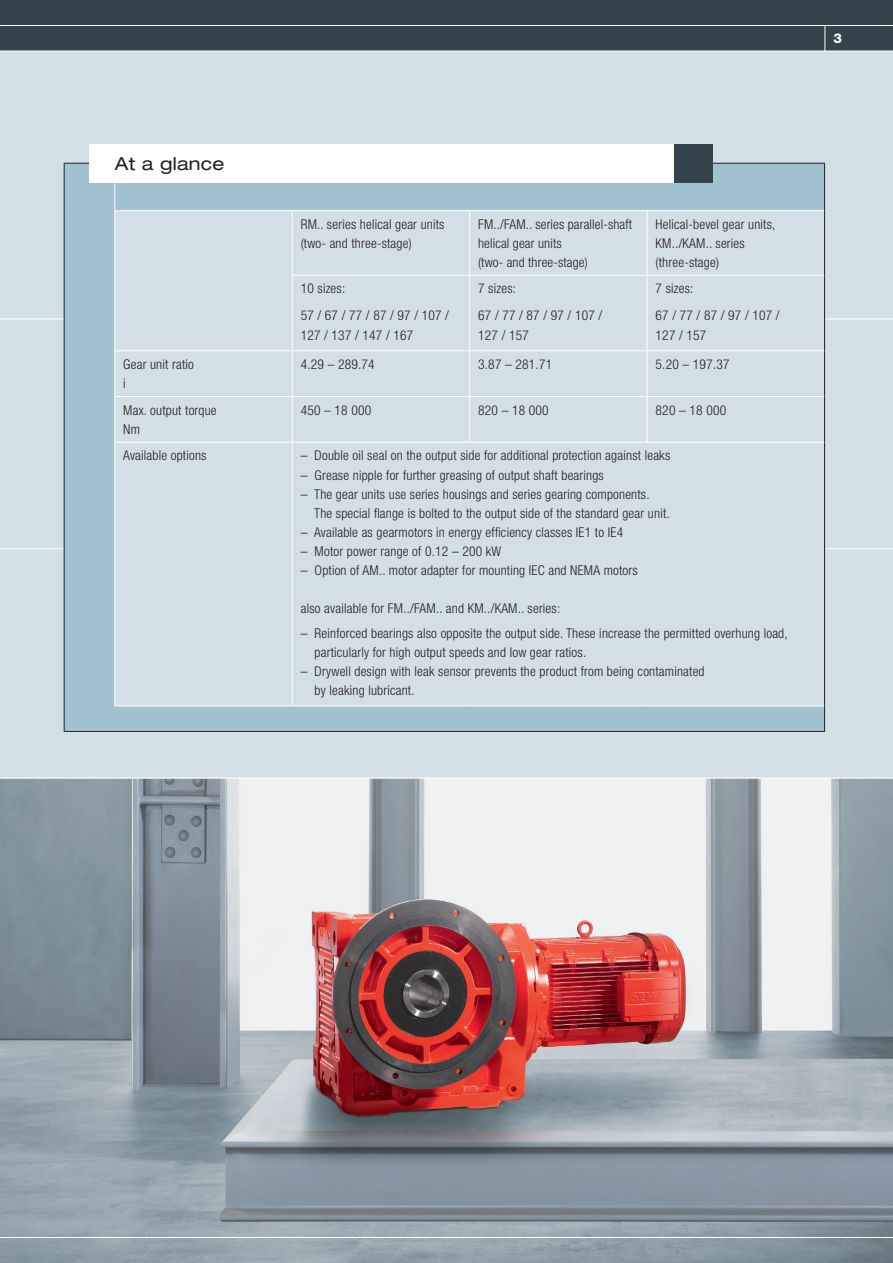
<style>
.page{position:relative;width:893px;height:1263px;background:#fff}
.page>*{position:absolute;margin:0;border:0;box-sizing:border-box;transform-origin:0 0}
.a_Head_Fliesstext{font:expanded 18px "Helvetica Neue LT Pro";letter-spacing:.015em;color:#231f20}
.a_Fliesstext{font:300 condensed 13.5px/19.2px "Helvetica Neue LT Pro";letter-spacing:.015em;color:#231f20}
.t1{font:800 13.5px "Helvetica Neue LT Pro";color:#fff}
</style>
<div class="page">
<div style="left:0;top:0;width:893px;height:51px;background:#33444d"></div>
<div style="left:0;top:51px;width:893px;height:1212px;background:#d2dfe7"></div>
<svg style="left:825px;top:26px;width:1px;height:25px"></svg>
<hr style="left:0;top:25px;width:893px;height:1px;background:#fff">
<hr style="left:0;top:548px;width:893px;height:1px;background:#fff">
<hr style="left:0;top:319px;width:893px;height:1px;background:#fff">
<hr style="left:0;top:51px;width:893px;height:1px;background:#fff">
<div style="left:65px;top:164px;width:759px;height:567px;background:#a3c2d1"></div>
<svg style="left:115px;top:211px;width:709px;height:64px"></svg>
<svg style="left:115px;top:275px;width:709px;height:430px"></svg>
<svg style="left:824px;top:164px;width:1px;height:47px"></svg>
<svg style="left:824px;top:706px;width:1px;height:25px"></svg>
<hr style="left:64px;top:163px;width:51px;height:1px;background:#231f20">
<hr style="left:647px;top:163px;width:178px;height:1px;background:#231f20">
<hr style="left:64px;top:211px;width:1px;height:64px;background:#231f20">
<hr style="left:64px;top:275px;width:1px;height:76px;background:#231f20">
<hr style="left:64px;top:351px;width:1px;height:45px;background:#231f20">
<hr style="left:64px;top:396px;width:1px;height:46px;background:#231f20">
<hr style="left:64px;top:442px;width:1px;height:264px;background:#231f20">
<svg style="left:114px;top:182px;width:1px;height:28px"></svg>
<hr style="left:292px;top:210px;width:178px;height:1px;background:#fff">
<hr style="left:470px;top:210px;width:177px;height:1px;background:#fff">
<hr style="left:469px;top:211px;width:1px;height:64px;background:#fff">
<hr style="left:647px;top:210px;width:177px;height:1px;background:#fff">
<hr style="left:647px;top:211px;width:1px;height:64px;background:#fff">
<hr style="left:824px;top:211px;width:1px;height:64px;background:#231f20">
<hr style="left:114px;top:351px;width:1px;height:45px;background:#fff">
<hr style="left:114px;top:397px;width:1px;height:45px;background:#fff">
<hr style="left:114px;top:443px;width:1px;height:262px;background:#fff">
<hr style="left:292px;top:275px;width:178px;height:1px;background:#fff">
<hr style="left:470px;top:275px;width:177px;height:1px;background:#fff">
<hr style="left:469px;top:276px;width:1px;height:74px;background:#fff">
<hr style="left:647px;top:275px;width:177px;height:1px;background:#fff">
<hr style="left:647px;top:276px;width:1px;height:74px;background:#fff">
<hr style="left:292px;top:351px;width:1px;height:45px;background:#fff">
<hr style="left:469px;top:351px;width:1px;height:45px;background:#fff">
<hr style="left:647px;top:351px;width:1px;height:45px;background:#fff">
<hr style="left:292px;top:397px;width:1px;height:45px;background:#fff">
<hr style="left:469px;top:397px;width:1px;height:45px;background:#fff">
<hr style="left:647px;top:397px;width:1px;height:45px;background:#fff">
<hr style="left:824px;top:442px;width:1px;height:264px;background:#231f20">
<svg style="left:64px;top:164px;width:1px;height:47px"></svg>
<hr style="left:292px;top:350px;width:178px;height:1px;background:#fff">
<hr style="left:470px;top:350px;width:177px;height:1px;background:#fff">
<hr style="left:114px;top:396px;width:178px;height:1px;background:#fff">
<hr style="left:292px;top:396px;width:178px;height:1px;background:#fff">
<hr style="left:470px;top:396px;width:177px;height:1px;background:#fff">
<hr style="left:114px;top:442px;width:178px;height:1px;background:#fff">
<hr style="left:114px;top:705px;width:178px;height:1px;background:#fff">
<hr style="left:292px;top:705px;width:178px;height:1px;background:#fff">
<hr style="left:470px;top:705px;width:177px;height:1px;background:#fff">
<hr style="left:647px;top:705px;width:177px;height:1px;background:#fff">
<svg style="left:64px;top:706px;width:1px;height:25px"></svg>
<hr style="left:64px;top:731px;width:51px;height:1px;background:#231f20">
<hr style="left:115px;top:731px;width:177px;height:1px;background:#231f20">
<hr style="left:292px;top:731px;width:178px;height:1px;background:#231f20">
<hr style="left:470px;top:731px;width:177px;height:1px;background:#231f20">
<hr style="left:647px;top:731px;width:178px;height:1px;background:#231f20">
<hr style="left:824px;top:275px;width:1px;height:76px;background:#231f20">
<hr style="left:824px;top:351px;width:1px;height:45px;background:#231f20">
<hr style="left:824px;top:396px;width:1px;height:46px;background:#231f20">
<hr style="left:647px;top:350px;width:177px;height:1px;background:#fff">
<hr style="left:647px;top:396px;width:177px;height:1px;background:#fff">
<hr style="left:292px;top:442px;width:178px;height:1px;background:#fff">
<hr style="left:292px;top:443px;width:1px;height:262px;background:#fff">
<hr style="left:470px;top:442px;width:177px;height:1px;background:#fff">
<hr style="left:647px;top:442px;width:177px;height:1px;background:#fff">
<hr style="left:114px;top:210px;width:178px;height:1px;background:#fff">
<hr style="left:114px;top:211px;width:1px;height:64px;background:#fff">
<hr style="left:292px;top:211px;width:1px;height:64px;background:#fff">
<hr style="left:114px;top:275px;width:1px;height:75px;background:#fff">
<hr style="left:292px;top:276px;width:1px;height:74px;background:#fff">
<hr style="left:114px;top:350px;width:178px;height:1px;background:#fff">
<div style="left:89px;top:144px;width:623px;height:38px;background:#fff"></div>
<div style="left:674px;top:144px;width:38px;height:38px;background:#33444d"></div>
<img style="left:0;top:779px;width:893px;height:484px">
<hr style="left:0;top:1237px;width:893px;height:1px;background:#fff">
<hr style="left:0;top:778px;width:893px;height:1px;background:#fff">
<p class="a_Head_Fliesstext" style="left:115px;top:152px;width:111px">At a glance</p>
<p class="a_Fliesstext" style="left:123px;top:355px;width:72px">Gear unit ratio</p>
<p class="a_Fliesstext" style="left:123px;top:374px;width:4px">i</p>
<p class="a_Fliesstext" style="left:123px;top:400px;width:95px">Max. output torque</p>
<p class="a_Fliesstext" style="left:123px;top:419px;width:18px">Nm</p>
<p class="a_Fliesstext" style="left:301px;top:214px;width:145px">RM.. series helical gear units (two- and three-stage)</p>
<p class="a_Fliesstext" style="left:478px;top:214px;width:155px">FM../FAM.. series parallel-shaft helical gear units<br>(two- and three-stage)</p>
<p class="a_Fliesstext" style="left:656px;top:214px;width:121px">Helical-bevel gear units,<br>KM../KAM.. series (three-stage)</p>
<p class="a_Fliesstext" style="left:301px;top:279px;width:46px">10 sizes:</p>
<p class="a_Fliesstext" style="left:301px;top:306px;width:150px">57 / 67 / 77 / 87 / 97 / 107 /<br>127 / 137 / 147 / 167</p>
<p class="a_Fliesstext" style="left:478px;top:279px;width:39px">7 sizes:</p>
<p class="a_Fliesstext" style="left:478px;top:306px;width:126px">67 / 77 / 87 / 97 / 107 /<br>127 / 157</p>
<p class="a_Fliesstext" style="left:656px;top:279px;width:39px">7 sizes:</p>
<p class="a_Fliesstext" style="left:656px;top:306px;width:126px">67 / 77 / 87 / 97 / 107 /<br>127 / 157</p>
<p class="a_Fliesstext" style="left:301px;top:355px;width:75px">4.29 – 289.74</p>
<p class="a_Fliesstext" style="left:478px;top:355px;width:75px">3.87 – 281.71</p>
<p class="a_Fliesstext" style="left:656px;top:355px;width:75px">5.20 – 197.37</p>
<p class="a_Fliesstext" style="left:301px;top:400px;width:72px">450 – 18 000</p>
<p class="a_Fliesstext" style="left:478px;top:400px;width:72px">820 – 18 000</p>
<p class="a_Fliesstext" style="left:656px;top:400px;width:72px">820 – 18 000</p>
<p class="a_Fliesstext" style="left:123px;top:446px;width:85px">Available options</p>
<p class="a_Fliesstext" style="left:301px;top:446px;width:371px">– Double oil seal on the output side for additional protection against leaks</p>
<p class="a_Fliesstext" style="left:301px;top:465px;width:305px">– Grease nipple for further greasing of output shaft bearings</p>
<p class="a_Fliesstext" style="left:314px;top:484px;width:357px;text-indent:-13px">– The gear units use series housings and series gearing components.<br>The special flange is bolted to the output side of the standard gear unit.</p>
<p class="a_Fliesstext" style="left:301px;top:522px;width:324px">– Available as gearmotors in energy efficiency classes IE1 to IE4</p>
<p class="a_Fliesstext" style="left:301px;top:542px;width:202px">– Motor power range of 0.12 – 200 kW</p>
<p class="a_Fliesstext" style="left:301px;top:561px;width:339px">– Option of AM.. motor adapter for mounting IEC and NEMA motors</p>
<p class="a_Fliesstext" style="left:301px;top:599px;width:261px">also available for FM../FAM.. and KM../KAM.. series:</p>
<p class="a_Fliesstext" style="left:315px;top:623px;width:475px;text-indent:-14px">– Reinforced bearings also opposite the output side. These increase the permitted overhung load, particularly for high output speeds and low gear ratios.</p>
<p class="a_Fliesstext" style="left:315px;top:661px;width:391px;text-indent:-14px">– Drywell design with leak sensor prevents the product from being contaminated by leaking lubricant.</p>
<p class="t1" style="left:833px;top:30px;width:10px">3</p>
</div>
